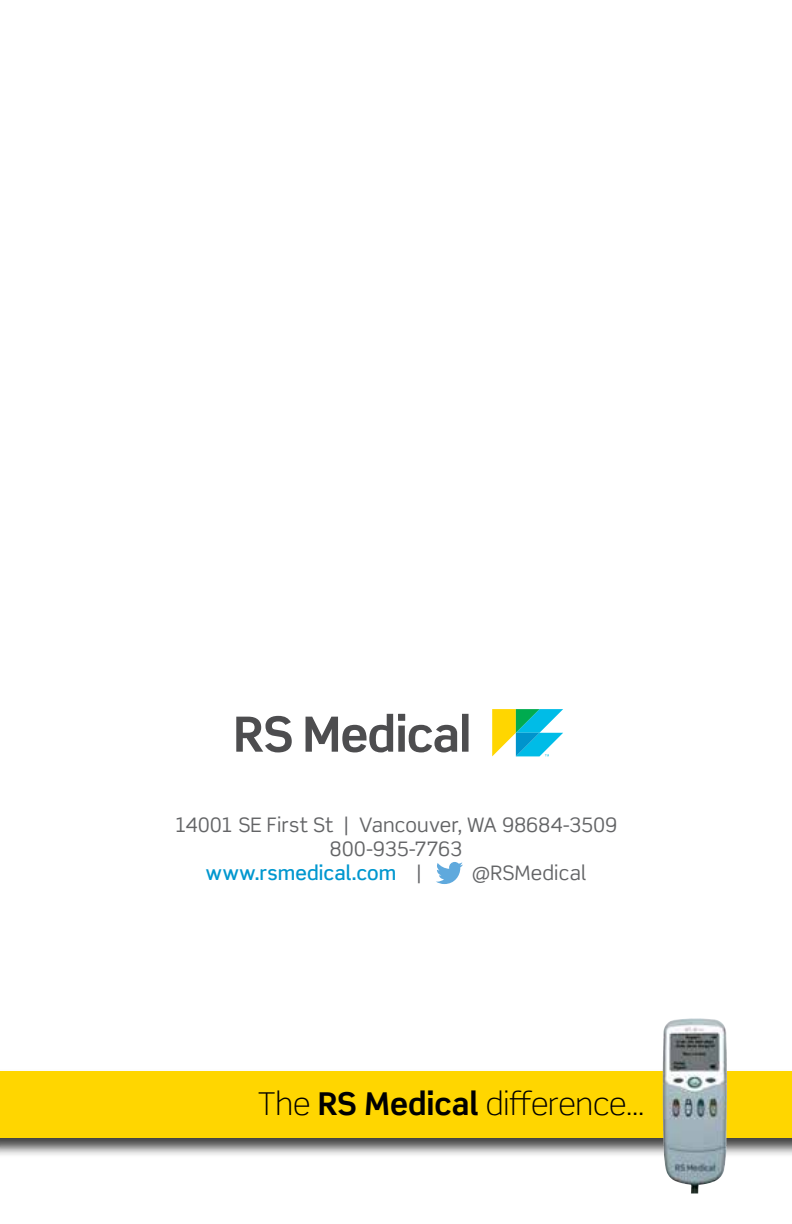
<style>
.page{position:relative;width:792px;height:1224px;background:#fff}
.page>*{position:absolute;margin:0;border:0;box-sizing:border-box;transform-origin:0 0}
.t1{font:300 31.6px "Scene Pro";letter-spacing:-.005em;color:#000}
.t2{font:20px "Scene Pro";letter-spacing:-.005em;color:#636466}
.t3{font:500 20px "Scene Pro";letter-spacing:.005em;color:#0097cf}
.s1{font-weight:400;color:#636466}
.s2{font-weight:700}
</style>
<div class="page">
<svg style="left:236px;top:714px;width:233px;height:38px"></svg>
<svg style="left:492px;top:709px;width:71px;height:47px"></svg>
<svg style="left:436px;top:862px;width:27px;height:22px"></svg>
<div style="left:0;top:1069px;width:792px;height:89px;background:#000;opacity:.75"></div>
<div style="left:0;top:1071px;width:792px;height:67px;background:#ffd600"></div>
<img style="left:663px;top:1018px;width:35px;height:159px">
<p class="t2" style="left:175px;top:812px;width:444px">14001 SE First St | Vancouver, WA 98684-3509</p>
<p class="t2" style="left:330px;top:836px;width:134px">800-935-7763</p>
<p class="t3" style="left:206px;top:860px;width:217px">www.rsmedical.com <span class="s1">|</span></p>
<p class="t2" style="left:472px;top:860px;width:116px">@RSMedical</p>
<h1 class="t1" style="left:258px;top:1085px;width:388px">The <span class="s2">RS Medical</span> difference...</h1>
</div>
